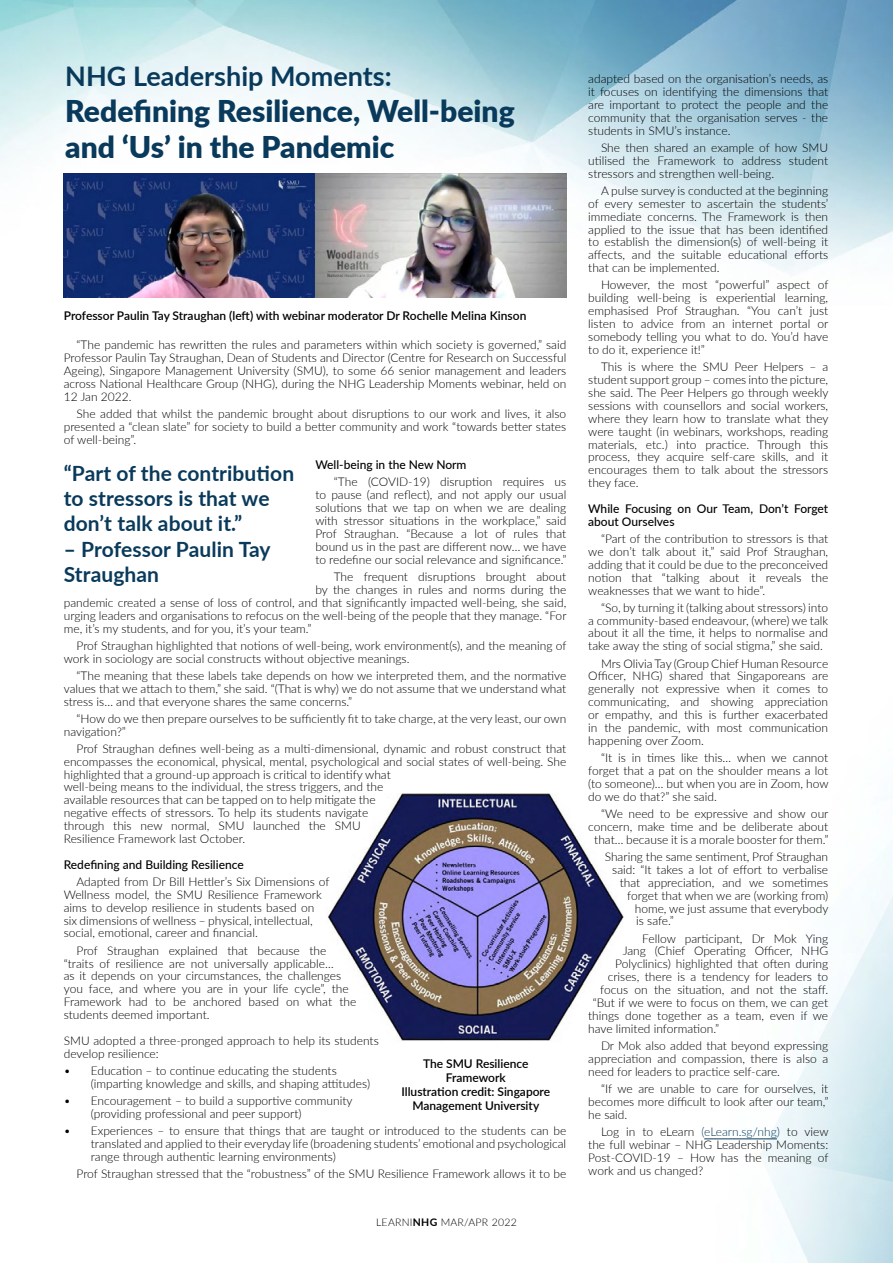
<style>
.page{position:relative;width:893px;height:1263px;background:#fff}
.page>*{position:absolute;margin:0;border:0;box-sizing:border-box;transform-origin:0 0}
.t1{font:900 30px/36px "Lato";color:#093a5b}
.t2{font:700 27px "Lato";color:#093a5b}
.t3{font:700 21px/25.2px "Lato";letter-spacing:.005em;color:#093a5b}
.t4{font:300 12px/12.9px "Lato";color:#000;text-align:justify}
.t5{font:600 12px/14.2px "Lato";color:#000;text-align:center}
.t6{font:500 12px/12.9px "Lato";color:#000}
.t7{font:300 10.5px "Lato";letter-spacing:.025em;color:#000}
.s1{font-weight:700}
.s2{color:#093a5b}
</style>
<div class="page">
<img style="left:0;top:0;width:893px;height:298px">
<img style="left:64px;top:173px;width:503px;height:125px">
<img style="left:326px;top:793px;width:299px;height:249px">
<hr style="left:704px;top:1138px;width:73px;height:1px;background:#093a5b">
<h2 class="t2" style="left:65px;top:56px;width:328px">NHG Leadership Moments:</h2>
<h1 class="t1" style="left:65px;top:91px;width:451px">Redefining Resilience, Well-being and ‘Us’ in the Pandemic</h1>
<p class="t5" style="left:64px;top:308px;width:464px">Professor Paulin Tay Straughan (left) with webinar moderator Dr Rochelle Melina Kinson</p>
<p class="t4" style="left:64px;top:338px;width:504px;text-indent:13px">“The pandemic has rewritten the rules and parameters within which society is governed,” said Professor Paulin Tay Straughan, Dean of Students and Director (Centre for Research on Successful Ageing), Singapore Management University (SMU), to some 66 senior management and leaders across National Healthcare Group (NHG), during the NHG Leadership Moments webinar, held on 12 Jan 2022.</p>
<p class="t4" style="left:64px;top:406px;width:504px;text-indent:13px">She added that whilst the pandemic brought about disruptions to our work and lives, it also presented a “clean slate” for society to build a better community and work “towards better states of well-being”.</p>
<p class="t6" style="left:315px;top:458px;width:153px">Well-being in the New Norm</p>
<p class="t4" style="left:315px;top:475px;width:253px;text-indent:18px">“The (COVID-19) disruption requires us to pause (and reflect), and not apply our usual solutions that we tap on when we are dealing with stressor situations in the workplace,” said Prof Straughan. “Because a lot of rules that bound us in the past are different now… we have to redefine our social relevance and significance.”</p>
<p class="t4" style="left:334px;top:570px;width:234px">The frequent disruptions brought about</p>
<p class="t4" style="left:315px;top:583px;width:252px">by the changes in rules and norms during the</p>
<p class="t4" style="left:64px;top:595px;width:504px">pandemic created a sense of loss of control, and that significantly impacted well-being, she said,</p>
<p class="t4" style="left:64px;top:608px;width:504px">urging leaders and organisations to refocus on the well-being of the people that they manage. “For</p>
<p class="t4" style="left:64px;top:621px;width:249px">me, it’s my students, and for you, it’s your team.”</p>
<p class="t4" style="left:64px;top:638px;width:504px;text-indent:13px">Prof Straughan highlighted that notions of well-being, work environment(s), and the meaning of work in sociology are social constructs without objective meanings.</p>
<p class="t4" style="left:64px;top:668px;width:504px;text-indent:13px">“The meaning that these labels take depends on how we interpreted them, and the normative values that we attach to them,” she said. “(That is why) we do not assume that we understand what stress is… and that everyone shares the same concerns.”</p>
<p class="t4" style="left:64px;top:711px;width:504px;text-indent:13px">“How do we then prepare ourselves to be sufficiently fit to take charge, at the very least, our own navigation?”</p>
<p class="t4" style="left:64px;top:741px;width:504px;text-align:left;text-indent:13px">Prof Straughan defines well-being as a multi-dimensional, dynamic and robust construct that encompasses the economical, physical, mental, psychological and social states of well-being. She highlighted that a ground-up approach is critical to identify what<br>well-being means to the individual, the stress triggers, and the<br>available resources that can be tapped on to help mitigate the<br>negative effects of stressors. To help its students navigate<br>through this new normal, SMU launched the SMU<br>Resilience Framework last October.</p>
<p class="t6" style="left:64px;top:857px;width:181px">Redefining and Building Resilience</p>
<p class="t4" style="left:64px;top:875px;width:267px;text-align:left;text-indent:13px">Adapted from Dr Bill Hettler’s Six Dimensions of Wellness model, the SMU Resilience Framework aims to develop resilience in students based on six dimensions of wellness – physical, intellectual, social, emotional, career and financial.</p>
<p class="t4" style="left:64px;top:943px;width:294px;text-align:left;text-indent:13px">Prof Straughan explained that because the “traits of resilience are not universally applicable…<br>as it depends on your circumstances, the challenges you face, and where you are in your life cycle”, the Framework had to be anchored based on what the students deemed important.</p>
<p class="t4" style="left:64px;top:1033px;width:316px">SMU adopted a three-pronged approach to help its students develop resilience:</p>
<p class="t4" style="left:91px;top:1063px;width:281px;text-indent:-27px">• Education – to continue educating the students (imparting knowledge and skills, and shaping attitudes)</p>
<p class="t4" style="left:91px;top:1094px;width:263px;text-indent:-27px">• Encouragement – to build a supportive community (providing professional and peer support)</p>
<p class="t4" style="left:91px;top:1124px;width:477px;text-indent:-27px">• Experiences – to ensure that things that are taught or introduced to the students can be translated and applied to their everyday life (broadening students’ emotional and psychological range through authentic learning environments)</p>
<p class="t4" style="left:77px;top:1167px;width:491px">Prof Straughan stressed that the “robustness” of the SMU Resilience Framework allows it to be</p>
<p class="t7" style="left:376px;top:1214px;width:142px">LEARNI<span class="s1">NHG</span> MAR/APR 2022</p>
<h3 class="t3" style="left:64px;top:460px;width:232px">“Part of the contribution to stressors is that we don’t talk about it.”</h3>
<h3 class="t3" style="left:64px;top:535px;width:208px">– Professor Paulin Tay<br>Straughan</h3>
<p class="t5" style="left:401px;top:1055px;width:150px">The SMU Resilience<br>Framework<br>Illustration credit: Singapore<br>Management University</p>
<p class="t4" style="left:588px;top:72px;width:241px">adapted based on the organisation’s needs, as it focuses on identifying the dimensions that are important to protect the people and the community that the organisation serves - the students in SMU’s instance.</p>
<p class="t4" style="left:588px;top:141px;width:241px;text-indent:13px">She then shared an example of how SMU utilised the Framework to address student stressors and strengthen well-being.</p>
<p class="t4" style="left:588px;top:184px;width:242px;text-indent:13px">A pulse survey is conducted at the beginning of every semester to ascertain the students’ immediate concerns. The Framework is then applied to the issue that has been identified to establish the dimension(s) of well-being it affects, and the suitable educational efforts that can be implemented.</p>
<p class="t4" style="left:588px;top:278px;width:242px;text-indent:13px">However, the most “powerful” aspect of building well-being is experiential learning, emphasised Prof Straughan. “You can’t just listen to advice from an internet portal or somebody telling you what to do. You’d have to do it, experience it!”</p>
<p class="t4" style="left:588px;top:360px;width:242px;text-indent:13px">This is where the SMU Peer Helpers – a student support group – comes into the picture, she said. The Peer Helpers go through weekly sessions with counsellors and social workers, where they learn how to translate what they were taught (in webinars, workshops, reading materials, etc.) into practice. Through this process, they acquire self-care skills, and it encourages them to talk about the stressors they face.</p>
<p class="t6" style="left:588px;top:501px;width:241px">While Focusing on Our Team, Don’t Forget about Ourselves</p>
<p class="t4" style="left:588px;top:532px;width:241px;text-indent:13px">“Part of the contribution to stressors is that we don’t talk about it,” said Prof Straughan, adding that it could be due to the preconceived notion that “talking about it reveals the weaknesses that we want to hide”.</p>
<p class="t4" style="left:588px;top:600px;width:242px;text-indent:13px">“So, by turning it (talking about stressors) into a community-based endeavour, (where) we talk about it all the time, it helps to normalise and take away the sting of social stigma,” she said.</p>
<p class="t4" style="left:588px;top:656px;width:241px;text-indent:13px">Mrs Olivia Tay (Group Chief Human Resource Officer, NHG) shared that Singaporeans are generally not expressive when it comes to communicating, and showing appreciation or empathy, and this is further exacerbated in the pandemic, with most communication happening over Zoom.</p>
<p class="t4" style="left:588px;top:751px;width:242px;text-indent:13px">“It is in times like this… when we cannot forget that a pat on the shoulder means a lot (to someone)… but when you are in Zoom, how do we do that?” she said.</p>
<p class="t4" style="left:588px;top:807px;width:242px;text-align:right">“We need to be expressive and show our concern, make time and be deliberate about that… because it is a morale booster for them.”</p>
<p class="t4" style="left:605px;top:850px;width:225px">Sharing the same sentiment, Prof Straughan</p>
<p class="t4" style="left:612px;top:863px;width:217px">said: “It takes a lot of effort to verbalise</p>
<p class="t4" style="left:620px;top:875px;width:210px">that appreciation, and we sometimes</p>
<p class="t4" style="left:627px;top:888px;width:202px">forget that when we are (working from)</p>
<p class="t4" style="left:635px;top:901px;width:195px">home, we just assume that everybody</p>
<p class="t4" style="left:636px;top:914px;width:39px">is safe.”</p>
<p class="t4" style="left:642px;top:931px;width:187px">Fellow participant, Dr Mok Ying</p>
<p class="t4" style="left:623px;top:944px;width:207px">Jang (Chief Operating Officer, NHG</p>
<p class="t4" style="left:615px;top:957px;width:214px">Polyclinics) highlighted that often during</p>
<p class="t4" style="left:608px;top:970px;width:222px">crises, there is a tendency for leaders to</p>
<p class="t4" style="left:600px;top:983px;width:229px">focus on the situation, and not the staff.</p>
<p class="t4" style="left:593px;top:996px;width:237px">“But if we were to focus on them, we can get</p>
<p class="t4" style="left:588px;top:1009px;width:241px">things done together as a team, even if we</p>
<p class="t4" style="left:588px;top:1022px;width:132px">have limited information.”</p>
<p class="t4" style="left:588px;top:1039px;width:242px;text-indent:13px">Dr Mok also added that beyond expressing appreciation and compassion, there is also a need for leaders to practice self-care.</p>
<p class="t4" style="left:588px;top:1082px;width:242px;text-indent:13px">“If we are unable to care for ourselves, it becomes more difficult to look after our team,” he said.</p>
<p class="t4" style="left:588px;top:1125px;width:242px;text-indent:13px">Log in to eLearn <span class="s2">(eLearn.sg/nhg)</span> to view the full webinar – NHG Leadership Moments:<br>Post-COVID-19 – How has the meaning of work and us changed?</p>
</div>
